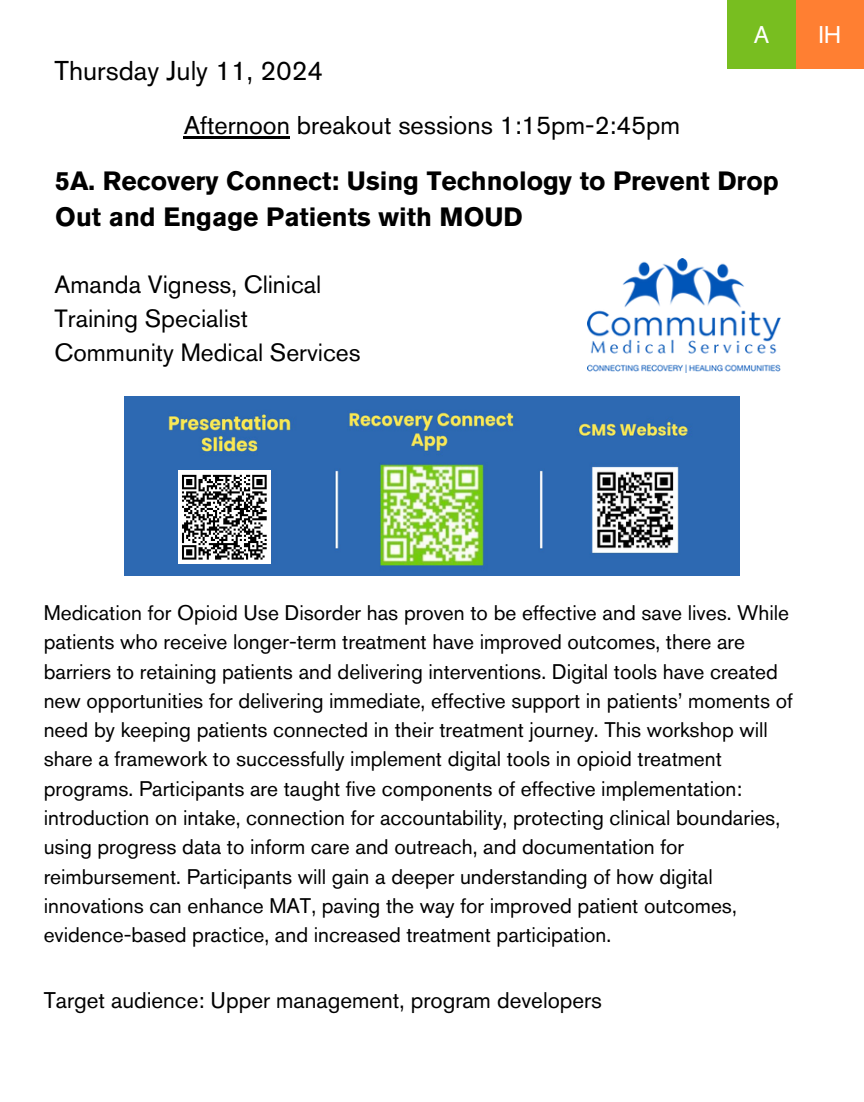
<style>
.page{position:relative;width:864px;height:1102px;background:#fff}
.page>*{position:absolute;margin:0;border:0;box-sizing:border-box;transform-origin:0 0}
.t1{font:27px "Akzidenz Grotesk Std";color:#000}
.t2{font:700 26.25px/36px "Akzidenz Grotesk Std";color:#000}
.t3{font:25.5px "Akzidenz Grotesk Std";color:#000}
.t4{font:24.75px/33.8px "Akzidenz Grotesk Std";color:#000}
.t5{font:24px "Akzidenz Grotesk Std";color:#fff}
.t6{font:22.5px "Akzidenz Grotesk Std";color:#000}
.t7{font:21px/29.2px "Akzidenz Grotesk Std";color:#000}
</style>
<div class="page">
<div style="left:796px;top:0;width:68px;height:68px;background:#ff7f32"></div>
<div style="left:728px;top:0;width:68px;height:68px;background:#78be20"></div>
<img style="left:588px;top:258px;width:192px;height:114px">
<img style="left:125px;top:397px;width:614px;height:178px">
<hr style="left:184px;top:136px;width:106px;height:2px;background:#000">
<div style="left:178px;top:470px;width:93px;height:93px;background:#fff"></div>
<svg style="left:182px;top:474px;width:85px;height:86px"></svg>
<h1 class="t1" style="left:55px;top:55px;width:270px">Thursday July 11, 2024</h1>
<p class="t3" style="left:184px;top:110px;width:498px">Afternoon breakout sessions 1:15pm-2:45pm</p>
<p class="t5" style="left:754px;top:20px;width:17px">A</p>
<h2 class="t5" style="left:818px;top:20px;width:24px">IH</h2>
<h2 class="t2" style="left:55px;top:163px;width:725px">5A. Recovery Connect: Using Technology to Prevent Drop<br>Out and Engage Patients with MOUD</h2>
<p class="t4" style="left:55px;top:267px;width:308px">Amanda Vigness, Clinical<br>Training Specialist<br>Community Medical Services</p>
<p class="t7" style="left:44px;top:598px;width:751px">Medication for Opioid Use Disorder has proven to be effective and save lives. While patients who receive longer-term treatment have improved outcomes, there are barriers to retaining patients and delivering interventions. Digital tools have created new opportunities for delivering immediate, effective support in patients’ moments of need by keeping patients connected in their treatment journey. This workshop will share a framework to successfully implement digital tools in opioid treatment programs. Participants are taught five components of effective implementation: introduction on intake, connection for accountability, protecting clinical boundaries, using progress data to inform care and outreach, and documentation for reimbursement. Participants will gain a deeper understanding of how digital innovations can enhance MAT, paving the way for improved patient outcomes, evidence-based practice, and increased treatment participation.</p>
<p class="t6" style="left:44px;top:987px;width:560px">Target audience: Upper management, program developers</p>
</div>
